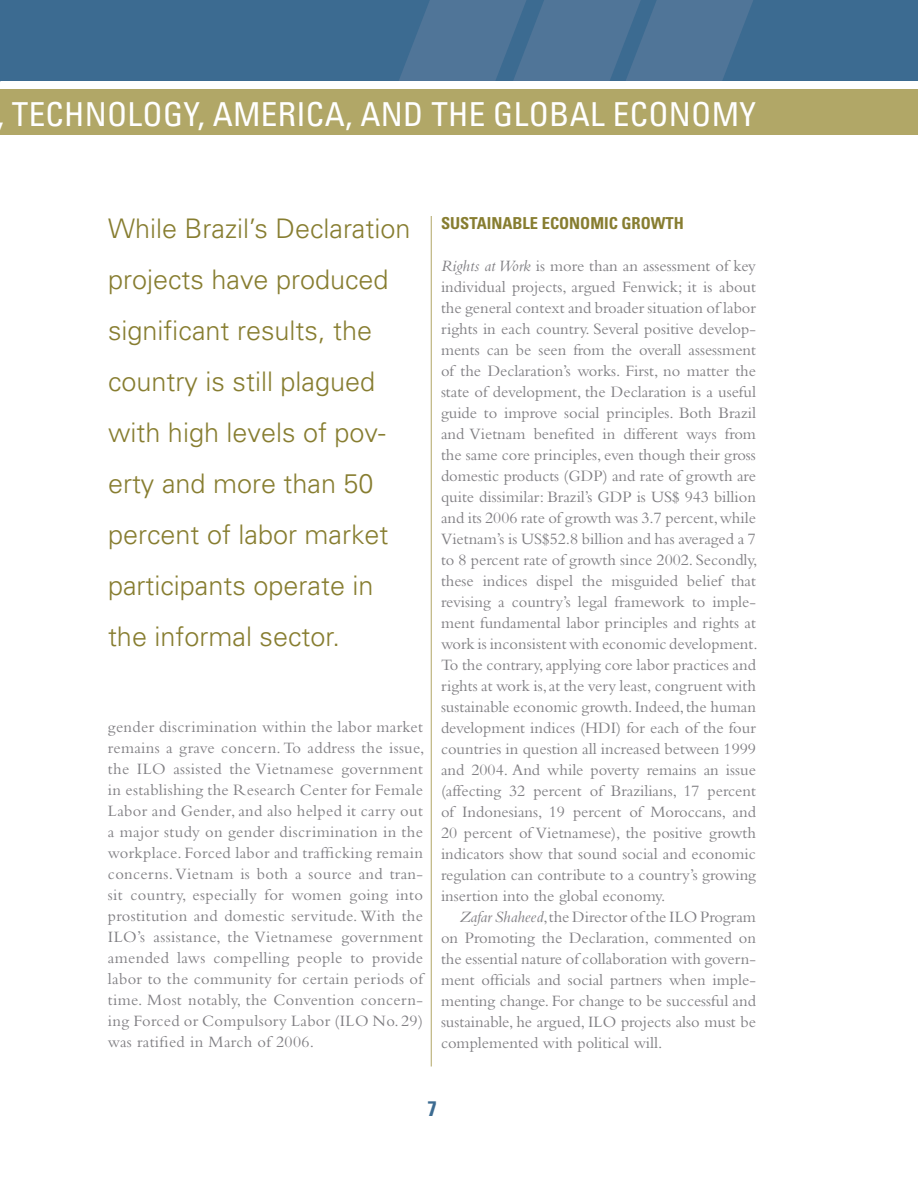
<style>
.page{position:relative;width:918px;height:1188px;background:#fff}
.page>*{position:absolute;margin:0;border:0;box-sizing:border-box;transform-origin:0 0}
.t1{font:condensed 33px "Univers";letter-spacing:.01em;color:#fff}
.t2{font:300 27px/51px "Univers";color:#877d30}
.t3{font:700 condensed 21px "Univers";color:#3c6b91}
.t4{font:16.5px/21px "Bembo";color:#807f83;text-align:justify}
.t5{font:700 condensed 16.5px "Univers";color:#877d30}
.s1{font-style:italic}
</style>
<div class="page">
<div style="left:0;top:0;width:918px;height:81px;background:#3c6b91"></div>
<div style="left:0;top:90px;width:918px;height:45px;background:#b1a767"></div>
<svg style="left:399px;top:0;width:354px;height:81px"></svg>
<hr style="left:431px;top:216px;width:1px;height:850px;background:#b1a767">
<h1 class="t1" style="left:-3px;top:93px;width:130px">, TECHNOLOG</h1>
<h1 class="t1" style="left:184px;top:93px;width:69px">Y, AMERICA</h1>
<h1 class="t1" style="left:345px;top:93px;width:188px">, AND THE GLOBAL</h1>
<h1 class="t1" style="left:613px;top:93px;width:145px">ECONOMY</h1>
<h2 class="t2" style="left:108px;top:202px;width:304px">While Brazil’s Declaration projects have produced significant results, the country is still plagued with high levels of pov&shy;erty and more than 50 percent of labor market participants operate in the informal sector.</h2>
<p class="t4" style="left:108px;top:716px;width:318px">gender discrimination within the labor market remains a grave concern. To address the issue, the ILO assisted the Vietnamese government in establishing the Research Center for Female Labor and Gender, and also helped it carry out a major study on gender discrimination in the workplace. Forced labor and trafficking remain concerns. Vietnam is both a source and tran&shy;sit country, especially for women going into prostitution and domestic servitude. With the ILO’s assistance, the Vietnamese government amended laws compelling people to provide labor to the community for certain periods of time. Most notably, the Convention concern&shy;ing Forced or Compulsory Labor (ILO No. 29) was ratified in March of 2006.</p>
<p class="t5" style="left:441px;top:213px;width:244px">SUSTAINABLE ECONOMIC GROWTH</p>
<p class="t4" style="left:441px;top:255px;width:318px"><span class="s1">Rights at Work</span> is more than an assessment of key individual projects, argued Fenwick; it is about the general context and broader situation of labor rights in each country. Several positive develop&shy;ments can be seen from the overall assessment of the Declaration’s works. First, no matter the state of development, the Declaration is a useful guide to improve social principles. Both Brazil and Vietnam benefited in different ways from the same core principles, even though their gross domestic products (GDP) and rate of growth are quite dissimilar: Brazil’s GDP is US$ 943 billion and its 2006 rate of growth was 3.7 percent, while Vietnam’s is US$52.8 billion and has averaged a 7 to 8 percent rate of growth since 2002. Secondly, these indices dispel the misguided belief that revising a country’s legal framework to imple&shy;ment fundamental labor principles and rights at work is inconsistent with economic development.<br>To the contrary, applying core labor practices and rights at work is, at the very least, congruent with sustainable economic growth. Indeed, the human development indices (HDI) for each of the four countries in question all increased between 1999 and 2004. And while poverty remains an issue (affecting 32 percent of Brazilians, 17 percent of Indonesians, 19 percent of Moroccans, and 20 percent of Vietnamese), the positive growth indicators show that sound social and economic regulation can contribute to a country’s growing insertion into the global economy.</p>
<p class="t4" style="left:441px;top:906px;width:317px;text-indent:18px"><span class="s1">Zafar Shaheed</span>, the Director of the ILO Program on Promoting the Declaration, commented on the essential nature of collaboration with govern&shy;ment officials and social partners when imple&shy;menting change. For change to be successful and sustainable, he argued, ILO projects also must be complemented with political will.</p>
<p class="t3" style="left:427px;top:1095px;width:11px">7</p>
</div>
